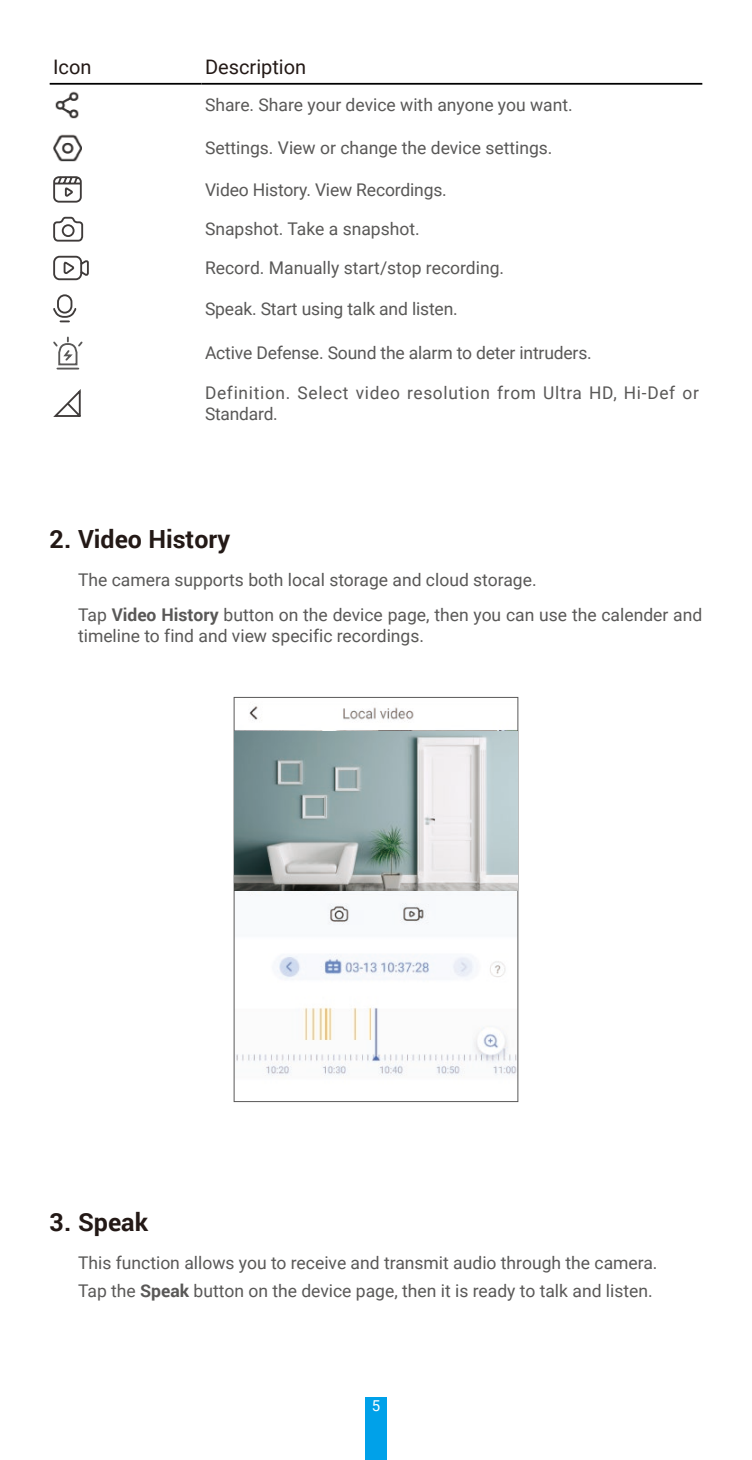
<style>
.page{position:relative;width:752px;height:1460px;background:#fff}
.page>*{position:absolute;margin:0;border:0;box-sizing:border-box;transform-origin:0 0}
.t1{font:700 25px "Roboto";color:#231916}
.t2{font:20px "Roboto";color:#231916}
.t3{font:17.5px/35.2px "Roboto";color:#595857}
.t4{font:17.5px/21px "Roboto";letter-spacing:.04em;color:#595857}
.t5{font:15px "Roboto";color:#fff}
.s1{font-weight:700}
</style>
<div class="page">
<div style="left:365px;top:1398px;width:21px;height:62px;background:#00a1e9"></div>
<hr style="left:50px;top:83px;width:151px;height:2px;background:#000">
<hr style="left:201px;top:83px;width:501px;height:2px;background:#000">
<img style="left:55px;top:91px;width:24px;height:28px">
<img style="left:53px;top:134px;width:28px;height:28px">
<svg style="left:53px;top:176px;width:31px;height:66px"></svg>
<svg style="left:53px;top:255px;width:36px;height:26px"></svg>
<div style="left:57px;top:294px;width:15px;height:20px;border:2px solid #3f3b3a;border-radius:7px"></div>
<svg style="left:53px;top:307px;width:24px;height:16px"></svg>
<svg style="left:53px;top:336px;width:30px;height:34px"></svg>
<svg style="left:53px;top:389px;width:28px;height:28px"></svg>
<img style="left:236px;top:706px;width:280px;height:370px">
<img style="left:234px;top:731px;width:283px;height:159px">
<p class="t2" style="left:53px;top:53px;width:40px">Icon</p>
<p class="t2" style="left:205px;top:53px;width:103px">Description</p>
<p class="t3" style="left:205px;top:87px;width:369px">Share. Share your device with anyone you want.</p>
<p class="t3" style="left:205px;top:129px;width:349px">Settings. View or change the device settings.</p>
<p class="t3" style="left:205px;top:171px;width:243px">Video History. View Recordings.</p>
<p class="t3" style="left:205px;top:211px;width:216px">Snapshot. Take a snapshot.</p>
<p class="t3" style="left:205px;top:250px;width:300px">Record. Manually start/stop recording.</p>
<p class="t3" style="left:205px;top:290px;width:254px">Speak. Start using talk and listen.</p>
<p class="t3" style="left:205px;top:335px;width:388px">Active Defense. Sound the alarm to deter intruders.</p>
<p class="t4" style="left:205px;top:381px;width:495px">Definition. Select video resolution from Ultra HD, Hi-Def or<br>Standard.</p>
<h1 class="t1" style="left:50px;top:521px;width:182px">2. Video History</h1>
<p class="t3" style="left:78px;top:561px;width:625px">The camera supports both local storage and cloud storage.<br>Tap <span class="s1">Video History</span> button on the device page, then you can use the calender and</p>
<p class="t3" style="left:78px;top:617px;width:347px">timeline to find and view specific recordings.</p>
<h1 class="t1" style="left:50px;top:1204px;width:100px">3. Speak</h1>
<p class="t3" style="left:78px;top:1248px;width:580px;line-height:28px">This function allows you to receive and transmit audio through the camera.<br>Tap the <span class="s1">Speak</span> button on the device page, then it is ready to talk and listen.</p>
<p class="t5" style="left:371px;top:1395px;width:10px">5</p>
</div>
